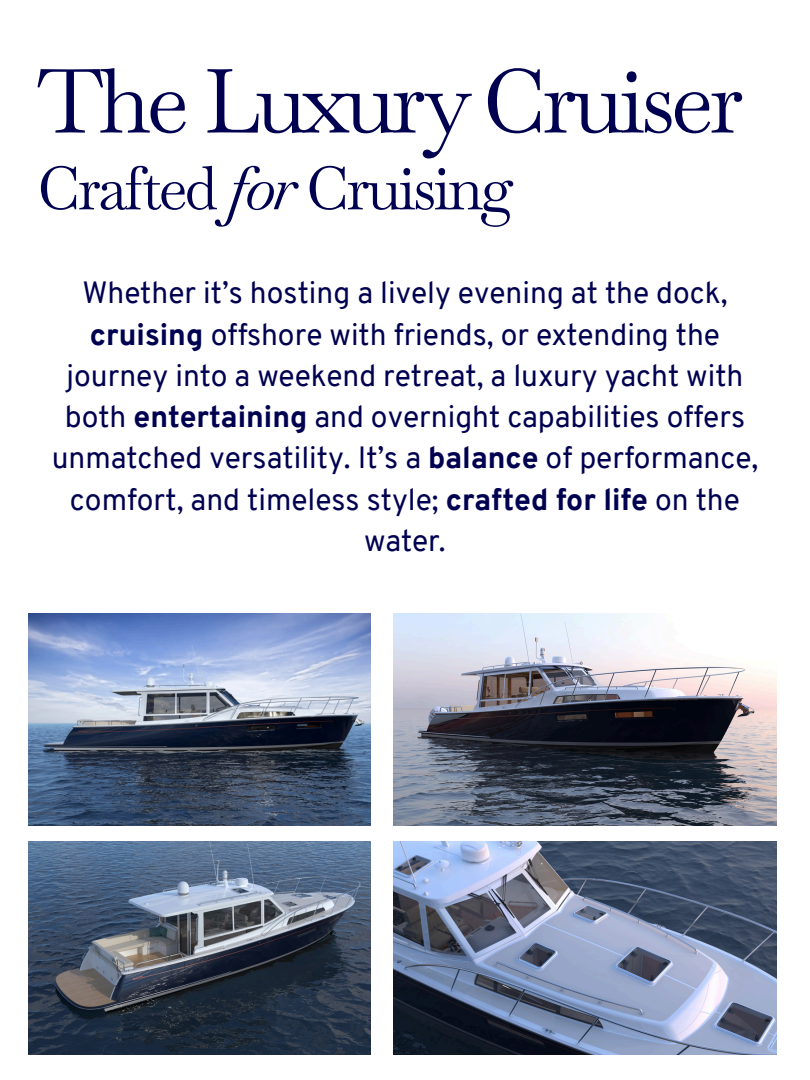
<style>
.page{position:relative;width:810px;height:1080px;background:#fff}
.page>*{position:absolute;margin:0;border:0;box-sizing:border-box;transform-origin:0 0}
.t1{font:88.75px "Baskervville";letter-spacing:-.045em;color:#000051}
.t2{font:60px "Baskervville";letter-spacing:-.045em;color:#000051}
.t3{font:30px/41.2px "Overpass";color:#000051;text-align:center}
.s1{font-style:italic}
.s2{font-weight:800}
</style>
<div class="page">
<img style="left:394px;top:614px;width:382px;height:211px">
<img style="left:29px;top:841px;width:341px;height:214px">
<img style="left:394px;top:841px;width:382px;height:214px">
<img style="left:29px;top:614px;width:341px;height:211px">
<p class="t1" style="left:37px;top:44px;width:708px">The Luxury Cruiser</p>
<p class="t2" style="left:37px;top:149px;width:478px">Crafted <span class="s1">for</span> Cruising</p>
<p class="t3" style="left:52px;top:275px;width:708px">Whether it’s hosting a lively evening at the dock, <span class="s2">cruising</span> offshore with friends, or extending the journey into a weekend retreat, a luxury yacht with both <span class="s2">entertaining</span> and overnight capabilities offers unmatched versatility. It’s a <span class="s2">balance</span> of performance, comfort, and timeless style; <span class="s2">crafted for life</span> on the water.</p>
</div>
